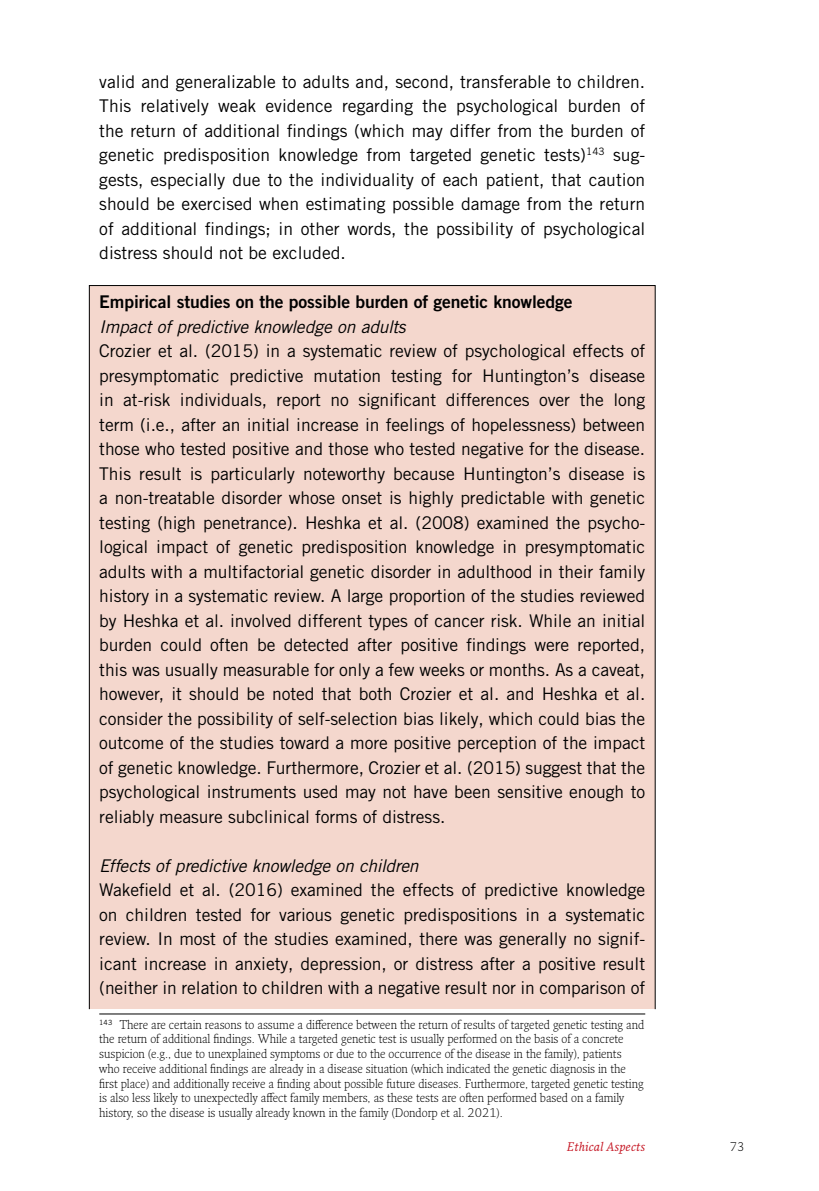
<style>
.page{position:relative;width:819px;height:1191px;background:#fff}
.page>*{position:absolute;margin:0;border:0;box-sizing:border-box;transform-origin:0 0}
.t1{font:17.5px/24.5px "Trade Gothic LT Pro";letter-spacing:-.005em;color:#000;text-align:justify}
.t2{font:italic 17.5px "Trade Gothic LT Pro";letter-spacing:-.015em;color:#000}
.t3{font:17.5px "Trade Gothic LT Pro Bd 2";letter-spacing:-.005em;color:#000}
.t4{font:300 12.25px/14.7px "Fresco Pro";color:#000}
.t5{font:italic 12.25px "Fresco Pro";color:#c61a27}
</style>
<div class="page">
<div style="left:89px;top:285px;width:566px;height:724px;background:#f4d7cd"></div>
<hr style="left:99px;top:1013px;width:546px;height:1px;background:#000">
<p class="t1" style="left:99px;top:69px;width:547px">valid and generalizable to adults and, second, transferable to children.<br>This relatively weak evidence regarding the psychological burden of the return of additional findings (which may differ from the burden of genetic predisposition knowledge from targeted genetic tests)<sup>143</sup> sug&shy;gests, especially due to the individuality of each patient, that caution should be exercised when estimating possible damage from the return of additional findings; in other words, the possibility of psychological distress should not be excluded.</p>
<p class="t3" style="left:99px;top:291px;width:475px">Empirical studies on the possible burden of genetic knowledge</p>
<p class="t2" style="left:99px;top:316px;width:308px">Impact of predictive knowledge on adults</p>
<p class="t1" style="left:99px;top:338px;width:547px">Crozier et al. (2015) in a systematic review of psychological effects of presymptomatic predictive mutation testing for Huntington’s disease in at-risk individuals, report no significant differences over the long term (i.e., after an initial increase in feelings of hopelessness) between those who tested positive and those who tested negative for the disease.<br>This result is particularly noteworthy because Huntington’s disease is a non-treatable disorder whose onset is highly predictable with genetic testing (high penetrance). Heshka et al. (2008) examined the psycho&shy;logical impact of genetic predisposition knowledge in presymptomatic adults with a multifactorial genetic disorder in adulthood in their family history in a systematic review. A large proportion of the studies reviewed by Heshka et al. involved different types of cancer risk. While an initial burden could often be detected after positive findings were reported, this was usually measurable for only a few weeks or months. As a caveat, however, it should be noted that both Crozier et al. and Heshka et al. consider the possibility of self-selection bias likely, which could bias the outcome of the studies toward a more positive perception of the impact of genetic knowledge. Furthermore, Crozier et al. (2015) suggest that the psychological instruments used may not have been sensitive enough to reliably measure subclinical forms of distress.</p>
<p class="t2" style="left:99px;top:855px;width:321px">Effects of predictive knowledge on children</p>
<p class="t1" style="left:99px;top:877px;width:547px">Wakefield et al. (2016) examined the effects of predictive knowledge on children tested for various genetic predispositions in a systematic review. In most of the studies examined, there was generally no signif&shy;icant increase in anxiety, depression, or distress after a positive result (neither in relation to children with a negative result nor in comparison of</p>
<p class="t4" style="left:99px;top:1016px;width:546px"><sup>143</sup> There are certain reasons to assume a difference between the return of results of targeted genetic testing and the return of additional findings. While a targeted genetic test is usually performed on the basis of a concrete suspicion (e.g., due to unexplained symptoms or due to the occurrence of the disease in the family), patients who receive additional findings are already in a disease situation (which indicated the genetic diagnosis in the first place) and additionally receive a finding about possible future diseases. Furthermore, targeted genetic testing is also less likely to unexpectedly affect family members, as these tests are often performed based on a family history, so the disease is usually already known in the family (Dondorp et al. 2021).</p>
<p class="t5" style="left:567px;top:1138px;width:80px">Ethical Aspects</p>
<p class="t4" style="left:730px;top:1138px;width:16px">73</p>
</div>
